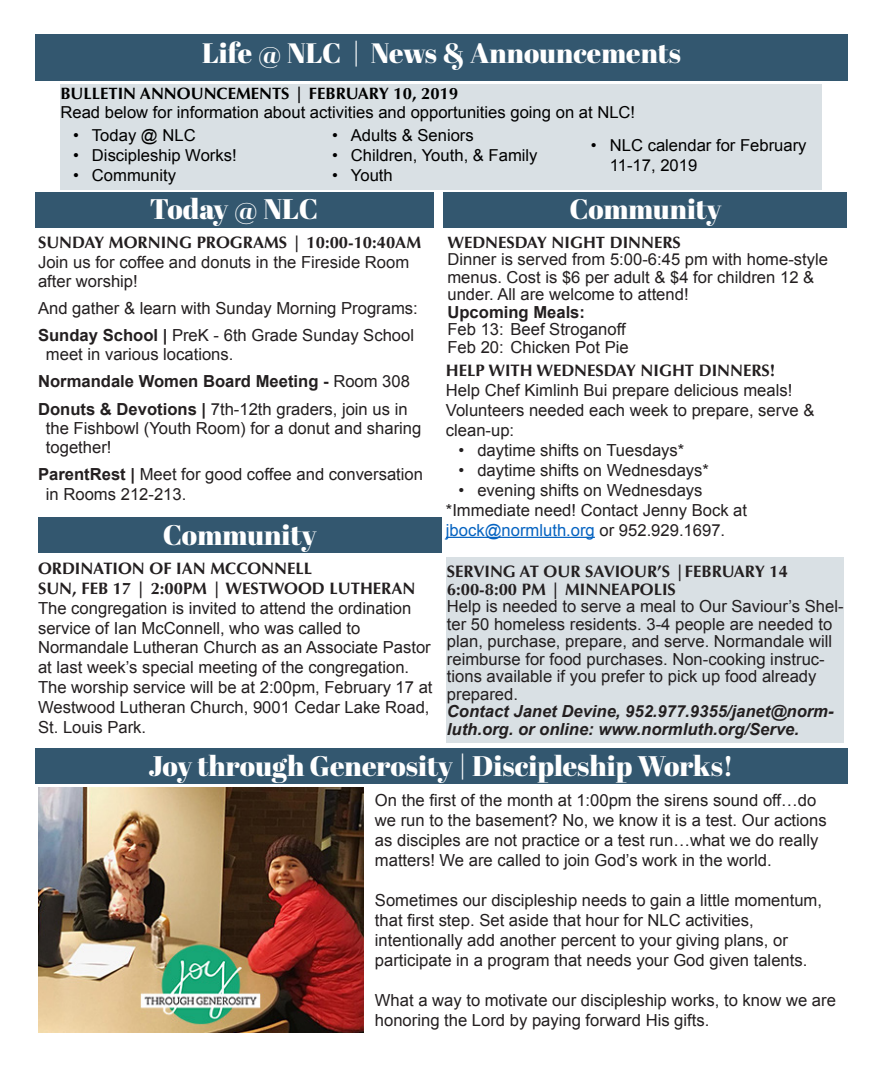
<style>
.page{position:relative;width:882px;height:1071px;background:#fff}
.page>*{position:absolute;margin:0;border:0;box-sizing:border-box;transform-origin:0 0}
.t1{font:28.35px "Abril Fatface";color:#fff}
.t2{font:28px "Abril Fatface";color:#fff}
.t3{font:16.62px/19.9px "Arial";color:#231f20}
.t4{font:700 16.62px/17.5px "Optima LT Std";color:#231f20}
.t5{font:italic 700 16.62px/17.5px "Arial";color:#231f20}
.t6{font:700 16.62px "Arial";color:#231f20}
.t7{font:16.62px "Arial";color:#0563c1}
.t8{font:16.45px/19.9px "Arial";color:#000}
.t9{font:16.45px/17.5px "Arial";color:#231f20}
.t10{font:700 16.45px "Optima LT Std";color:#000}
.t11{font:700 16.45px "Optima LT Std";color:#231f20}
.s1{font-weight:700}
.s2{font-weight:400}
.s3{color:#231f20}
</style>
<div class="page">
<div style="left:35px;top:34px;width:813px;height:47px;background:#33576f"></div>
<div style="left:60px;top:120px;width:762px;height:70px;background:#d9e0e4"></div>
<div style="left:60px;top:85px;width:762px;height:35px;background:#d9e0e4"></div>
<div style="left:35px;top:748px;width:812px;height:36px;background:#33576f"></div>
<div style="left:35px;top:192px;width:398px;height:36px;background:#33576f"></div>
<div style="left:444px;top:192px;width:403px;height:36px;background:#33576f"></div>
<div style="left:38px;top:518px;width:403px;height:35px;background:#33576f"></div>
<hr style="left:446px;top:537px;width:149px;height:1px;background:#0563c1">
<img style="left:38px;top:787px;width:326px;height:245px">
<div style="left:447px;top:557px;width:397px;height:185px;background:#d9e0e4"></div>
<h2 class="t2" style="left:202px;top:33px;width:480px">Life @ NLC | News &amp; Announcements</h2>
<p class="t10" style="left:60px;top:83px;width:399px">BULLETIN ANNOUNCEMENTS | FEBRUARY 10, 2019</p>
<p class="t8" style="left:60px;top:103px;width:576px">Read below for information about activities and opportunities going on at NLC!</p>
<p class="t8" style="left:73px;top:125px;width:124px">• Today @ NLC</p>
<p class="t8" style="left:73px;top:145px;width:165px">• Discipleship Works!</p>
<p class="t8" style="left:73px;top:165px;width:104px">• Community</p>
<p class="t8" style="left:332px;top:125px;width:143px">• Adults &amp; Seniors</p>
<p class="t8" style="left:332px;top:145px;width:207px">• Children, Youth, &amp; Family</p>
<p class="t8" style="left:332px;top:165px;width:62px">• Youth</p>
<p class="t8" style="left:610px;top:135px;width:198px;text-indent:-19px">• NLC calendar for February<br>11-17, 2019</p>
<h1 class="t1" style="left:150px;top:189px;width:170px">Today @ NLC</h1>
<h2 class="t2" style="left:569px;top:190px;width:154px">Community</h2>
<p class="t4" style="left:38px;top:234px;width:385px">SUNDAY MORNING PROGRAMS | 10:00-10:40AM</p>
<p class="t3" style="left:38px;top:252px;width:373px;line-height:19.2px">Join us for coffee and donuts in the Fireside Room after worship!</p>
<p class="t3" style="left:38px;top:298px;width:381px">And gather &amp; learn with Sunday Morning Programs:</p>
<p class="t3" style="left:46px;top:326px;width:370px;line-height:19.2px;text-indent:-8px"><span class="s1">Sunday School |</span> PreK - 6th Grade Sunday School meet in various locations.</p>
<p class="t6" style="left:38px;top:370px;width:373px">Normandale Women Board Meeting - <span class="s2">Room 308</span></p>
<p class="t3" style="left:46px;top:399px;width:377px;line-height:19.2px;text-indent:-8px"><span class="s1">Donuts &amp; Devotions |</span> 7th-12th graders, join us in the Fishbowl (Youth Room) for a donut and sharing together!</p>
<p class="t3" style="left:46px;top:464px;width:379px;text-indent:-8px"><span class="s1">ParentRest |</span> Meet for good coffee and conversation in Rooms 212-213.</p>
<h1 class="t1" style="left:163px;top:515px;width:155px">Community</h1>
<p class="t4" style="left:38px;top:560px;width:276px">ORDINATION OF IAN MCCONNELL</p>
<p class="t4" style="left:38px;top:579px;width:379px">SUN, FEB 17 | 2:00PM | WESTWOOD LUTHERAN</p>
<p class="t3" style="left:38px;top:598px;width:396px">The congregation is invited to attend the ordination service of Ian McConnell, who was called to Normandale Lutheran Church as an Associate Pastor at last week’s special meeting of the congregation.<br>The worship service will be at 2:00pm, February 17 at Westwood Lutheran Church, 9001 Cedar Lake Road, St. Louis Park.</p>
<p class="t11" style="left:447px;top:232px;width:235px">WEDNESDAY NIGHT DINNERS</p>
<p class="t9" style="left:447px;top:250px;width:382px">Dinner is served from 5:00-6:45 pm with home-style menus. Cost is $6 per adult &amp; $4 for children 12 &amp; under. All are welcome to attend!</p>
<p class="t6" style="left:447px;top:300px;width:139px">Upcoming Meals:</p>
<p class="t3" style="left:447px;top:319px;width:180px">Feb 13: Beef Stroganoff</p>
<p class="t3" style="left:447px;top:337px;width:183px">Feb 20: Chicken Pot Pie</p>
<p class="t4" style="left:446px;top:362px;width:331px">HELP WITH WEDNESDAY NIGHT DINNERS!</p>
<p class="t3" style="left:446px;top:380px;width:370px">Help Chef Kimlinh Bui prepare delicious meals!<br>Volunteers needed each week to prepare, serve &amp; clean-up:</p>
<p class="t3" style="left:458px;top:440px;width:227px">• daytime shifts on Tuesdays*</p>
<p class="t3" style="left:458px;top:460px;width:252px">• daytime shifts on Wednesdays*</p>
<p class="t3" style="left:458px;top:480px;width:246px">• evening shifts on Wednesdays</p>
<p class="t3" style="left:446px;top:500px;width:303px">*Immediate need! Contact Jenny Bock at</p>
<p class="t7" style="left:446px;top:518px;width:281px">jbock@normluth.org <span class="s3">or 952.929.1697.</span></p>
<p class="t4" style="left:447px;top:563px;width:343px">SERVING AT OUR SAVIOUR’S |FEBRUARY 14<br>6:00-8:00 PM | MINNEAPOLIS</p>
<p class="t3" style="left:447px;top:598px;width:398px;line-height:17.5px">Help is needed to serve a meal to Our Saviour’s Shel&shy;ter 50 homeless residents. 3-4 people are needed to plan, purchase, prepare, and serve. Normandale will reimburse for food purchases. Non-cooking instruc&shy;tions available if you prefer to pick up food already prepared.</p>
<p class="t5" style="left:447px;top:703px;width:388px">Contact Janet Devine, 952.977.9355/janet@norm&shy;luth.org. or online: www.normluth.org/Serve.</p>
<h1 class="t1" style="left:148px;top:746px;width:587px">Joy through Generosity | Discipleship Works!</h1>
<p class="t3" style="left:375px;top:790px;width:453px">On the first of the month at 1:00pm the sirens sound off…do we run to the basement? No, we know it is a test. Our actions as disciples are not practice or a test run…what we do really matters! We are called to join God’s work in the world.</p>
<p class="t3" style="left:375px;top:890px;width:449px">Sometimes our discipleship needs to gain a little momentum, that first step. Set aside that hour for NLC activities, intentionally add another percent to your giving plans, or participate in a program that needs your God given talents.</p>
<p class="t3" style="left:375px;top:990px;width:463px">What a way to motivate our discipleship works, to know we are honoring the Lord by paying forward His gifts.</p>
</div>
